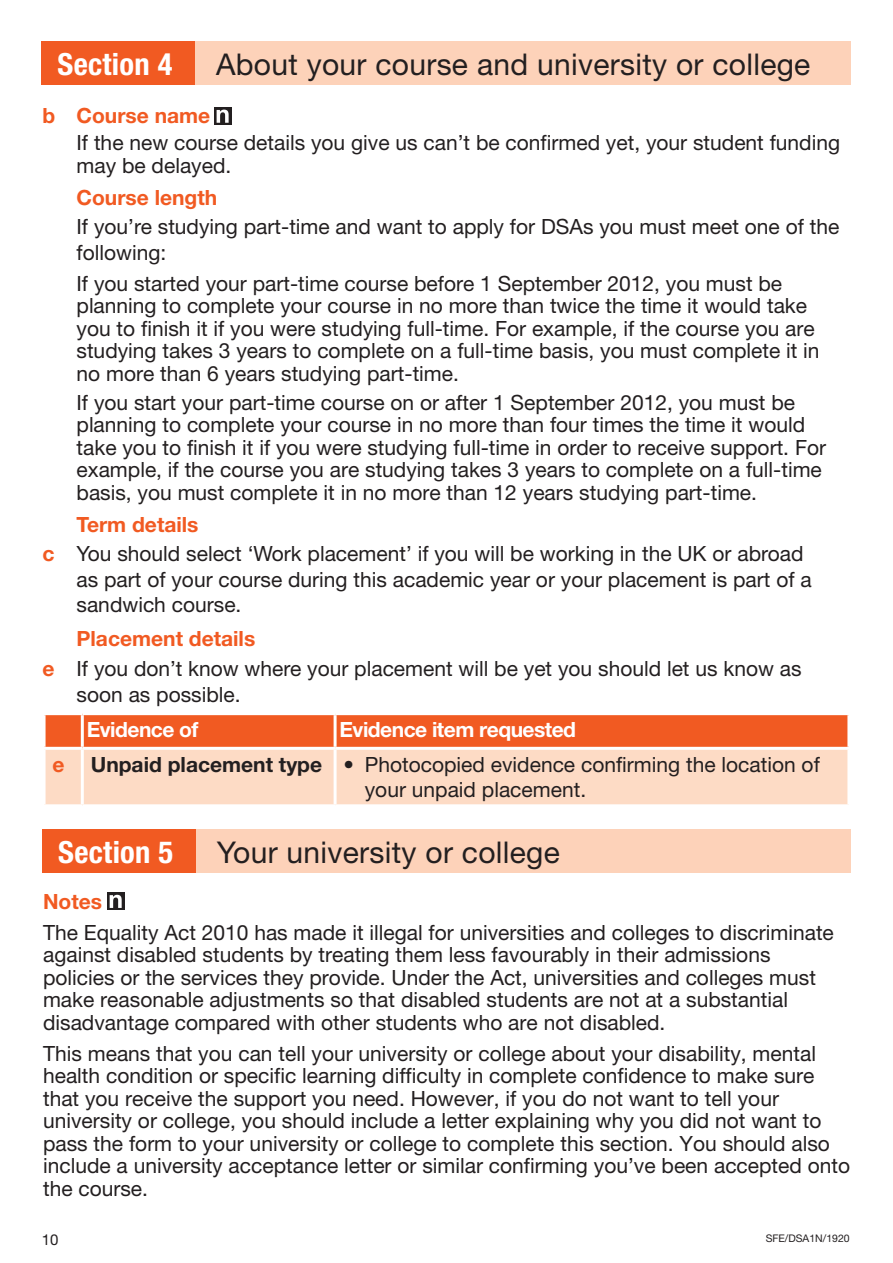
<style>
.page{position:relative;width:893px;height:1263px;background:#fff}
.page>*{position:absolute;margin:0;border:0;box-sizing:border-box;transform-origin:0 0}
.t1{font:700 condensed 30.6px "Helvetica Neue LT Std";letter-spacing:.01em;color:#fff}
.t2{font:30px "Helvetica Neue LT Std";letter-spacing:.01em;color:#231f20}
.t3{font:21px/22.5px "Helvetica Neue LT Std";color:#231f20}
.t4{font:700 21px "Helvetica Neue LT Std";color:#f15a22}
.t5{font:700 21px "Helvetica Neue LT Std";letter-spacing:-.025em;color:#fff}
.t6{font:700 21px "Helvetica Neue LT Std";color:#231f20}
.t7{font:15px "Helvetica Neue LT Std";color:#231f20}
.t8{font:10.5px "Helvetica Neue LT Std";color:#231f20}
</style>
<div class="page">
<div style="left:46px;top:715px;width:801px;height:32px;background:#f15a22"></div>
<div style="left:46px;top:750px;width:801px;height:54px;background:#fddbc5"></div>
<hr style="left:81px;top:715px;width:3px;height:32px;background:#fff">
<hr style="left:334px;top:715px;width:3px;height:32px;background:#fff">
<hr style="left:81px;top:750px;width:3px;height:54px;background:#fff">
<hr style="left:334px;top:750px;width:3px;height:54px;background:#fff">
<div style="left:192px;top:829px;width:658px;height:44px;background:#fdd2b9"></div>
<div style="left:43px;top:829px;width:153px;height:44px;background:#f15a22"></div>
<div style="left:191px;top:41px;width:659px;height:44px;background:#fdd2b9"></div>
<div style="left:42px;top:41px;width:153px;height:44px;background:#f15a22"></div>
<svg style="left:214px;top:107px;width:17px;height:17px"></svg>
<svg style="left:217px;top:110px;width:12px;height:13px"></svg>
<svg style="left:107px;top:892px;width:17px;height:17px"></svg>
<svg style="left:110px;top:895px;width:12px;height:13px"></svg>
<p class="t1" style="left:58px;top:45px;width:116px">Section 4</p>
<p class="t2" style="left:216px;top:46px;width:596px">About your course and university or college</p>
<p class="t4" style="left:43px;top:103px;width:14px">b</p>
<p class="t4" style="left:77px;top:103px;width:135px">Course name</p>
<p class="t3" style="left:77px;top:131px;width:765px">If the new course details you give us can’t be confirmed yet, your student funding may be delayed.</p>
<p class="t4" style="left:77px;top:184px;width:142px">Course length</p>
<p class="t3" style="left:77px;top:214px;width:764px;line-height:25.5px">If you’re studying part-time and want to apply for DSAs you must meet one of the following:</p>
<p class="t3" style="left:77px;top:272px;width:745px">If you started your part-time course before 1 September 2012, you must be planning to complete your course in no more than twice the time it would take you to finish it if you were studying full-time. For example, if the course you are studying takes 3 years to complete on a full-time basis, you must complete it in no more than 6 years studying part-time.</p>
<p class="t3" style="left:77px;top:391px;width:751px">If you start your part-time course on or after 1 September 2012, you must be planning to complete your course in no more than four times the time it would take you to finish it if you were studying full-time in order to receive support. For example, if the course you are studying takes 3 years to complete on a full-time basis, you must complete it in no more than 12 years studying part-time.</p>
<p class="t4" style="left:77px;top:511px;width:124px">Term details</p>
<p class="t4" style="left:43px;top:541px;width:14px">c</p>
<p class="t3" style="left:77px;top:541px;width:737px;line-height:25.5px">You should select ‘Work placement’ if you will be working in the UK or abroad as part of your course during this academic year or your placement is part of a sandwich course.</p>
<p class="t4" style="left:77px;top:626px;width:180px">Placement details</p>
<p class="t4" style="left:43px;top:655px;width:14px">e</p>
<p class="t3" style="left:77px;top:655px;width:727px;line-height:25.5px">If you don’t know where your placement will be yet you should let us know as soon as possible.</p>
<p class="t5" style="left:87px;top:717px;width:113px">Evidence of</p>
<p class="t5" style="left:340px;top:717px;width:238px">Evidence item requested</p>
<p class="t4" style="left:53px;top:751px;width:14px">e</p>
<p class="t6" style="left:91px;top:751px;width:233px">Unpaid placement type</p>
<p class="t3" style="left:365px;top:751px;width:457px;line-height:25.5px">Photocopied evidence confirming the location of your unpaid placement.</p>
<p class="t1" style="left:58px;top:833px;width:116px">Section 5</p>
<p class="t2" style="left:217px;top:834px;width:345px">Your university or college</p>
<p class="t4" style="left:43px;top:888px;width:61px">Notes</p>
<p class="t3" style="left:43px;top:921px;width:792px">The Equality Act 2010 has made it illegal for universities and colleges to discriminate against disabled students by treating them less favourably in their admissions policies or the services they provide. Under the Act, universities and colleges must make reasonable adjustments so that disabled students are not at a substantial disadvantage compared with other students who are not disabled.</p>
<p class="t3" style="left:43px;top:1041px;width:809px">This means that you can tell your university or college about your disability, mental health condition or specific learning difficulty in complete confidence to make sure that you receive the support you need. However, if you do not want to tell your university or college, you should include a letter explaining why you did not want to pass the form to your university or college to complete this section. You should also include a university acceptance letter or similar confirming you’ve been accepted onto the course.</p>
<p class="t3" style="left:344px;top:753px;width:12px">•</p>
<p class="t7" style="left:42px;top:1231px;width:18px">10</p>
<p class="t8" style="left:766px;top:1232px;width:86px">SFE/DSA1N/1920</p>
</div>
